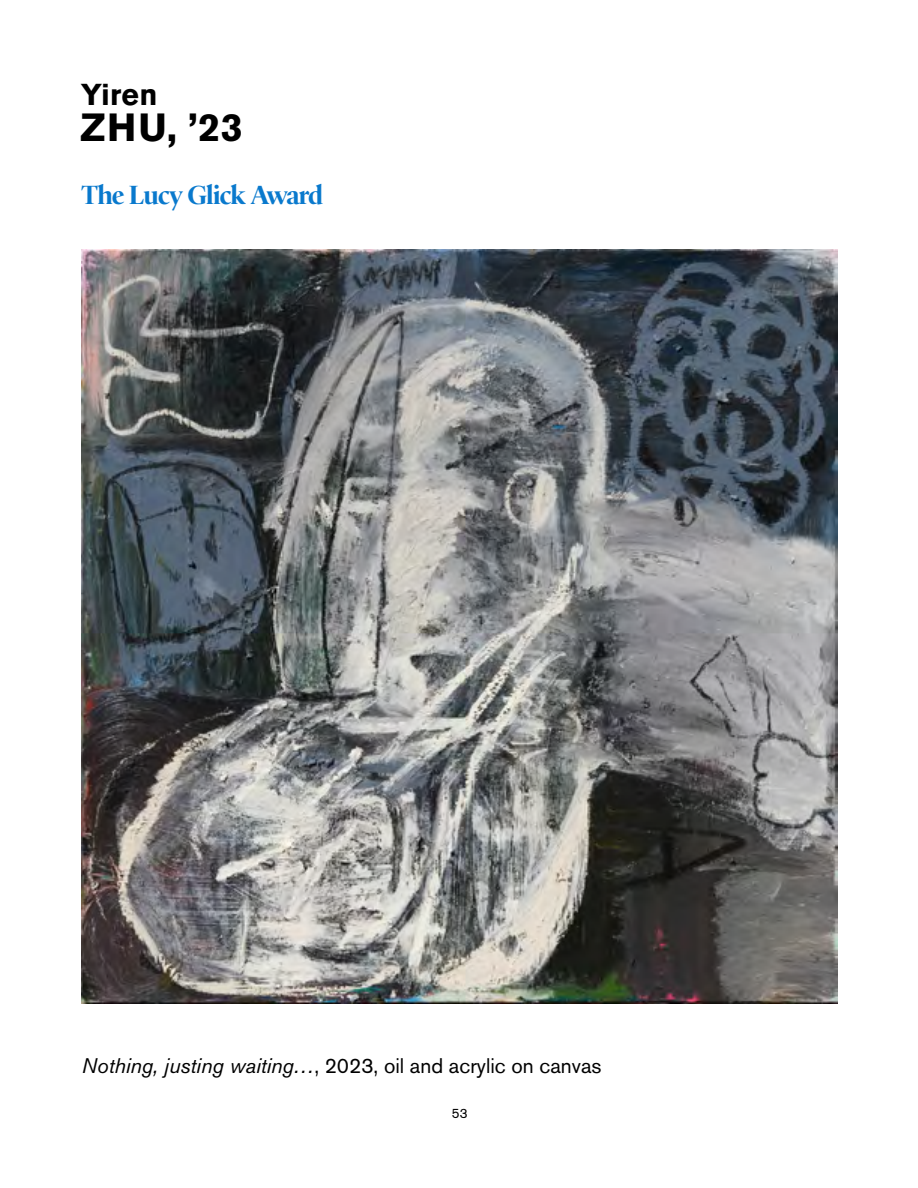
<style>
.page{position:relative;width:918px;height:1188px;background:#fff}
.page>*{position:absolute;margin:0;border:0;box-sizing:border-box;transform-origin:0 0}
.t1{font:700 39px "Akzidenz Grotesk BE";color:#000}
.t2{font:700 30px "Akzidenz Grotesk BE";letter-spacing:.01em;color:#000}
.t3{font:700 27px "Nicholas";color:#0979cd}
.t4{font:21px "Akzidenz Grotesk BE";color:#000}
.t5{font:13.5px "Akzidenz Grotesk BE";color:#000}
.s1{font-style:italic}
</style>
<div class="page">
<img style="left:82px;top:249px;width:755px;height:754px">
<h2 class="t2" style="left:81px;top:77px;width:78px">Yiren</h2>
<h1 class="t1" style="left:81px;top:104px;width:163px">ZHU, ’23</h1>
<p class="t3" style="left:81px;top:180px;width:243px">The Lucy Glick Award</p>
<p class="t4" style="left:82px;top:1053px;width:521px"><span class="s1">Nothing, justing waiting…</span>, 2023, oil and acrylic on canvas</p>
<p class="t5" style="left:452px;top:1105px;width:17px">53</p>
</div>
